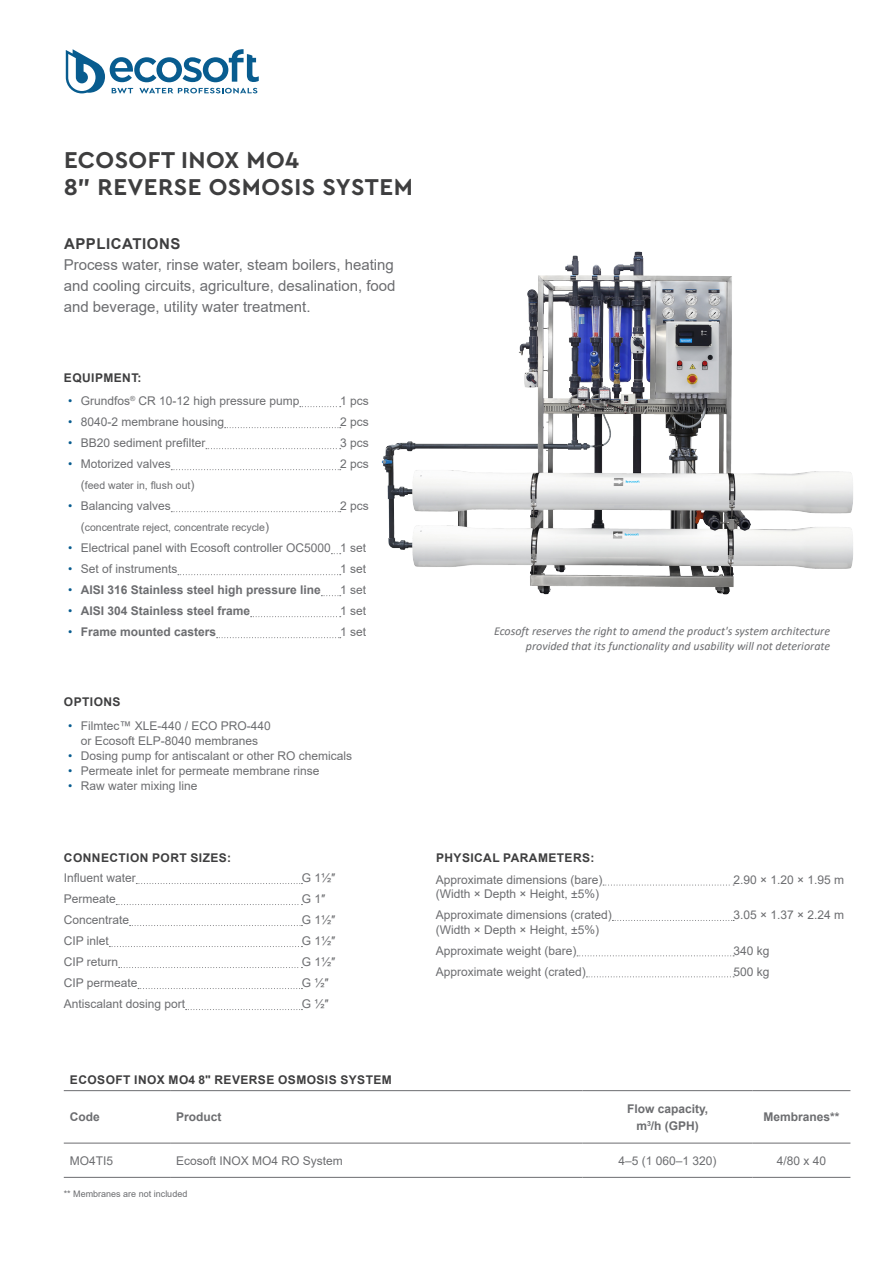
<style>
.page{position:relative;width:893px;height:1263px;background:#fff}
.page>*{position:absolute;margin:0;border:0;box-sizing:border-box;transform-origin:0 0}
.t1{font:700 24px/27px "Cera PRO";letter-spacing:.02em;color:#3e3e3f}
.t2{font:15px/21px "Arial";color:#6c6d70;text-align:justify}
.t3{font:700 15px "Arial";letter-spacing:.035em;color:#3e3e3f}
.t4{font:12px/21px "Arial";color:#6c6d70}
.t5{font:700 12px/16.5px "Arial";color:#6c6d70;text-align:center}
.t6{font:italic 12px/15px "Calibri";color:#6c6d70;text-align:right}
.t7{font:700 12px "Arial";letter-spacing:.035em;color:#3e3e3f}
.t8{font:10.5px "Arial";color:#6c6d70}
.t9{font:9px "Arial";color:#6c6d70}
.s1{color:#085c8f}
.s2{font-size:12px}
.s3{font-weight:400;color:#085c8f}
</style>
<div class="page">
<svg style="left:66px;top:49px;width:193px;height:44px"></svg>
<img style="left:381px;top:251px;width:472px;height:344px">
<svg style="left:136px;top:883px;width:166px;height:1px"></svg>
<svg style="left:116px;top:904px;width:186px;height:1px"></svg>
<svg style="left:130px;top:925px;width:172px;height:1px"></svg>
<svg style="left:109px;top:946px;width:193px;height:1px"></svg>
<svg style="left:119px;top:967px;width:183px;height:1px"></svg>
<svg style="left:138px;top:988px;width:164px;height:1px"></svg>
<svg style="left:186px;top:1009px;width:116px;height:1px"></svg>
<svg style="left:603px;top:885px;width:131px;height:1px"></svg>
<svg style="left:612px;top:920px;width:122px;height:1px"></svg>
<svg style="left:577px;top:955px;width:157px;height:1px"></svg>
<svg style="left:586px;top:976px;width:148px;height:1px"></svg>
<svg style="left:300px;top:406px;width:41px;height:1px"></svg>
<svg style="left:225px;top:427px;width:116px;height:1px"></svg>
<svg style="left:206px;top:448px;width:135px;height:1px"></svg>
<svg style="left:171px;top:469px;width:170px;height:1px"></svg>
<svg style="left:171px;top:511px;width:170px;height:1px"></svg>
<svg style="left:178px;top:574px;width:163px;height:1px"></svg>
<svg style="left:321px;top:595px;width:20px;height:1px"></svg>
<svg style="left:251px;top:616px;width:90px;height:1px"></svg>
<svg style="left:217px;top:637px;width:124px;height:1px"></svg>
<svg style="left:64px;top:1091px;width:786px;height:52px"></svg>
<hr style="left:64px;top:1090px;width:106px;height:1px;background:#6c6d70">
<hr style="left:170px;top:1090px;width:413px;height:1px;background:#6c6d70">
<hr style="left:753px;top:1090px;width:97px;height:1px;background:#6c6d70">
<hr style="left:64px;top:1143px;width:106px;height:1px;background:#6c6d70">
<hr style="left:170px;top:1143px;width:413px;height:1px;background:#6c6d70">
<hr style="left:583px;top:1143px;width:170px;height:1px;background:#6c6d70">
<hr style="left:753px;top:1143px;width:97px;height:1px;background:#6c6d70">
<hr style="left:64px;top:1177px;width:106px;height:1px;background:#6c6d70">
<hr style="left:170px;top:1177px;width:413px;height:1px;background:#6c6d70">
<hr style="left:583px;top:1177px;width:170px;height:1px;background:#6c6d70">
<hr style="left:753px;top:1177px;width:97px;height:1px;background:#6c6d70">
<hr style="left:583px;top:1090px;width:170px;height:1px;background:#6c6d70">
<h1 class="t1" style="left:64px;top:146px;width:351px">ECOSOFT INOX МО4<br>8" REVERSE OSMOSIS SYSTEM</h1>
<p class="t3" style="left:64px;top:233px;width:118px">APPLICATIONS</p>
<p class="t2" style="left:64px;top:254px;width:333px">Process water, rinse water, steam boilers, heating and cooling circuits, agriculture, desalination, food and beverage, utility water treatment.</p>
<p class="t7" style="left:64px;top:369px;width:79px">EQUIPMENT:</p>
<p class="t4" style="left:68px;top:391px;width:233px"><span class="s1">•</span> Grundfos<sup>®</sup> CR 10-12 high pressure pump</p>
<p class="t4" style="left:340px;top:391px;width:30px">1 pcs</p>
<p class="t4" style="left:68px;top:412px;width:158px"><span class="s1">•</span> 8040-2 membrane housing</p>
<p class="t4" style="left:340px;top:412px;width:30px">2 pcs</p>
<p class="t4" style="left:68px;top:433px;width:139px"><span class="s1">•</span> BB20 sediment prefilter</p>
<p class="t4" style="left:340px;top:433px;width:30px">3 pcs</p>
<p class="t4" style="left:68px;top:454px;width:104px"><span class="s1">•</span> Motorized valves</p>
<p class="t4" style="left:340px;top:454px;width:30px">2 pcs</p>
<p class="t8" style="left:81px;top:478px;width:115px"><span class="s2">(</span>feed water in, flush out<span class="s2">)</span></p>
<p class="t4" style="left:68px;top:496px;width:104px"><span class="s1">•</span> Balancing valves</p>
<p class="t4" style="left:340px;top:496px;width:30px">2 pcs</p>
<p class="t8" style="left:81px;top:520px;width:190px"><span class="s2">(</span>concentrate reject, concentrate recycle<span class="s2">)</span></p>
<p class="t4" style="left:68px;top:538px;width:300px"><span class="s1">•</span> Electrical panel with Ecosoft controller OC5000 1 set</p>
<p class="t4" style="left:68px;top:559px;width:111px"><span class="s1">•</span> Set of instruments</p>
<p class="t4" style="left:340px;top:559px;width:28px">1 set</p>
<p class="t5" style="left:68px;top:582px;width:254px"><span class="s3">•</span> AISI 316 Stainless steel high pressure line</p>
<p class="t4" style="left:340px;top:580px;width:28px">1 set</p>
<p class="t5" style="left:68px;top:603px;width:184px"><span class="s3">•</span> AISI 304 Stainless steel frame</p>
<p class="t4" style="left:340px;top:601px;width:28px">1 set</p>
<p class="t5" style="left:68px;top:624px;width:150px"><span class="s3">•</span> Frame mounted casters</p>
<p class="t4" style="left:340px;top:622px;width:28px">1 set</p>
<p class="t7" style="left:64px;top:693px;width:58px">OPTIONS</p>
<p class="t4" style="left:68px;top:718px;width:204px;line-height:15px;text-align:center"><span class="s1">•</span> Filmtec™ XLE-440 / ECO PRO-440 or Ecosoft ELP-8040 membranes</p>
<p class="t4" style="left:68px;top:745px;width:286px"><span class="s1">•</span> Dosing pump for antiscalant or other RO chemicals</p>
<p class="t4" style="left:68px;top:760px;width:253px"><span class="s1">•</span> Permeate inlet for permeate membrane rinse</p>
<p class="t4" style="left:68px;top:775px;width:131px"><span class="s1">•</span> Raw water mixing line</p>
<p class="t7" style="left:64px;top:849px;width:169px">CONNECTION PORT SIZES:</p>
<p class="t4" style="left:64px;top:867px;width:74px">Influent water</p>
<p class="t4" style="left:302px;top:867px;width:35px">G 1½″</p>
<p class="t4" style="left:64px;top:888px;width:54px">Permeate</p>
<p class="t4" style="left:302px;top:888px;width:25px">G 1″</p>
<p class="t4" style="left:64px;top:909px;width:67px">Concentrate</p>
<p class="t4" style="left:302px;top:909px;width:35px">G 1½″</p>
<p class="t4" style="left:64px;top:930px;width:47px">CIP inlet</p>
<p class="t4" style="left:302px;top:930px;width:35px">G 1½″</p>
<p class="t4" style="left:64px;top:951px;width:56px">CIP return</p>
<p class="t4" style="left:302px;top:951px;width:35px">G 1½″</p>
<p class="t4" style="left:64px;top:972px;width:75px">CIP permeate</p>
<p class="t4" style="left:302px;top:972px;width:28px">G ½″</p>
<p class="t4" style="left:64px;top:993px;width:123px">Antiscalant dosing port</p>
<p class="t4" style="left:302px;top:993px;width:28px">G ½″</p>
<p class="t6" style="left:494px;top:622px;width:338px">Ecosoft reserves the right to amend the product's system architecture provided that its functionality and usability will not deteriorate</p>
<p class="t7" style="left:436px;top:849px;width:160px">PHYSICAL PARAMETERS:</p>
<p class="t4" style="left:436px;top:869px;width:168px">Approximate dimensions (bare)</p>
<p class="t4" style="left:734px;top:869px;width:112px">2.90 × 1.20 × 1.95 m</p>
<p class="t4" style="left:436px;top:883px;width:178px">(Width × Depth × Height, ±5%)<br>Approximate dimensions (crated)</p>
<p class="t4" style="left:734px;top:904px;width:112px">3.05 × 1.37 × 2.24 m</p>
<p class="t4" style="left:436px;top:919px;width:165px">(Width × Depth × Height, ±5%)<br>Approximate weight (bare)</p>
<p class="t4" style="left:734px;top:940px;width:38px">340 kg</p>
<p class="t4" style="left:436px;top:961px;width:152px">Approximate weight (crated)</p>
<p class="t4" style="left:734px;top:961px;width:38px">500 kg</p>
<p class="t7" style="left:70px;top:1072px;width:323px">ECOSOFT INOX МО4 8" REVERSE OSMOSIS SYSTEM</p>
<p class="t5" style="left:70px;top:1109px;width:31px">Code</p>
<p class="t5" style="left:176px;top:1109px;width:47px">Product</p>
<p class="t5" style="left:627px;top:1101px;width:83px">Flow capacity, m<sup>3</sup>/h (GPH)</p>
<p class="t5" style="left:763px;top:1109px;width:78px">Membranes**</p>
<p class="t4" style="left:70px;top:1150px;width:45px">MO4TI5</p>
<p class="t4" style="left:176px;top:1150px;width:168px">Ecosoft INOX MO4 RO System</p>
<p class="t4" style="left:619px;top:1150px;width:100px">4–5 (1 060–1 320)</p>
<p class="t4" style="left:777px;top:1150px;width:51px">4/80 х 40</p>
<p class="t9" style="left:64px;top:1188px;width:125px">** Membranes are not included</p>
</div>
